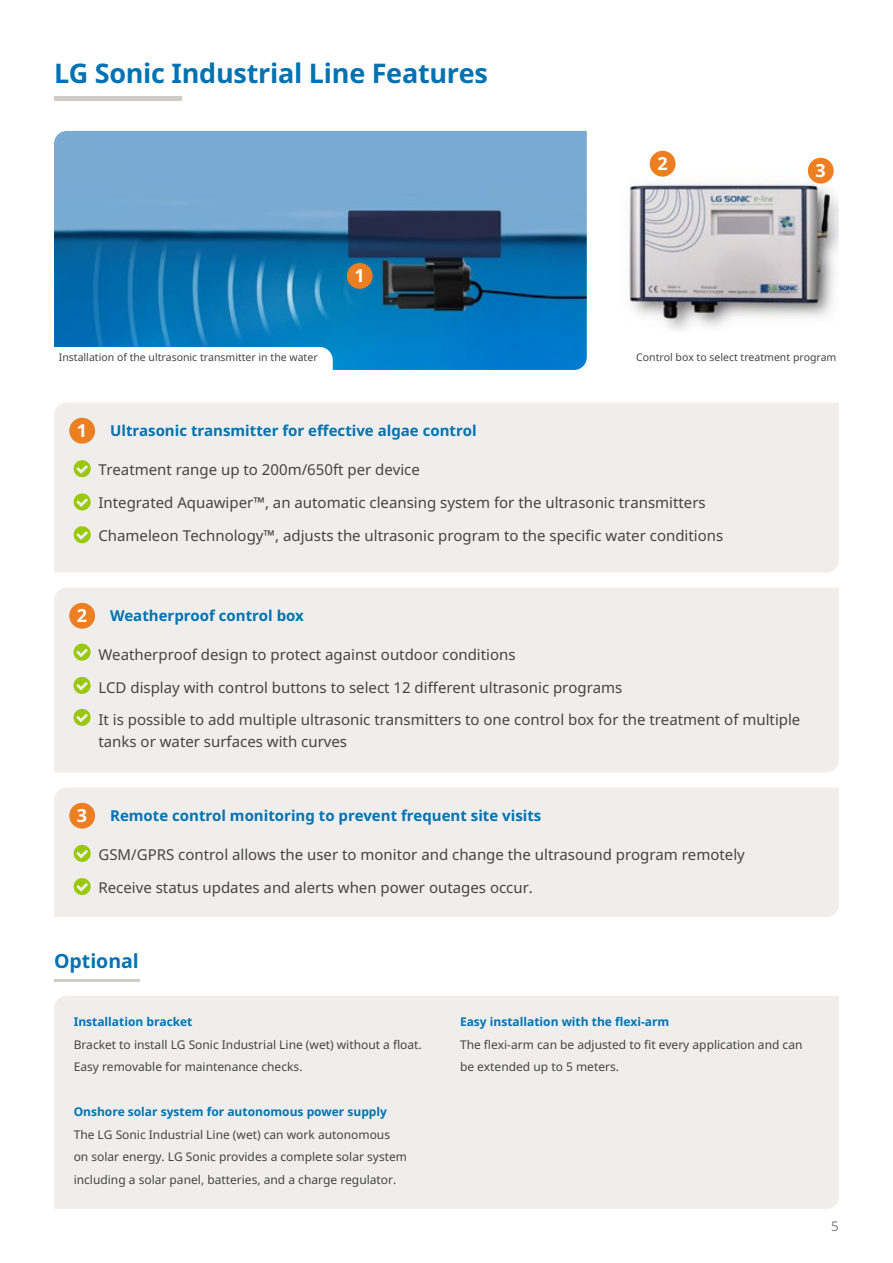
<style>
.page{position:relative;width:893px;height:1263px;background:#fff}
.page>*{position:absolute;margin:0;border:0;box-sizing:border-box;transform-origin:0 0}
.t1{font:700 27px "Noto Sans";letter-spacing:-.01em;color:#0072b2}
.t2{font:700 19.5px "Noto Sans";color:#0072b2}
.t3{font:700 18px "Noto Sans";color:#fff}
.t4{font:15px/32.8px "Noto Sans";color:#444}
.t5{font:700 15px "Noto Sans";color:#0072b2}
.t6{font:13.5px "Noto Sans";color:#7f8080}
.t7{font:12px/22.5px "Noto Sans";color:#444}
.t8{font:700 12px "Noto Sans";color:#0073b3}
.t9{font:10.5px "Noto Sans";color:#444}
</style>
<div class="page">
<hr style="left:54px;top:97px;width:128px;height:4px;background:#cdcccb">
<img style="left:54px;top:131px;width:533px;height:239px">
<div style="left:54px;top:403px;width:785px;height:169px;background:#efeeed"></div>
<div style="left:69px;top:418px;width:26px;height:26px;background:#ed7f23;border-radius:50%"></div>
<svg style="left:74px;top:460px;width:17px;height:17px"></svg>
<svg style="left:74px;top:493px;width:17px;height:17px"></svg>
<svg style="left:74px;top:526px;width:17px;height:17px"></svg>
<div style="left:54px;top:588px;width:785px;height:184px;background:#efeeed"></div>
<div style="left:69px;top:603px;width:26px;height:26px;background:#ed7f23;border-radius:50%"></div>
<svg style="left:74px;top:644px;width:17px;height:17px"></svg>
<svg style="left:74px;top:677px;width:17px;height:17px"></svg>
<svg style="left:74px;top:709px;width:17px;height:17px"></svg>
<div style="left:54px;top:788px;width:785px;height:129px;background:#efeeed"></div>
<div style="left:69px;top:803px;width:26px;height:26px;background:#ed7f23;border-radius:50%"></div>
<svg style="left:74px;top:845px;width:17px;height:17px"></svg>
<svg style="left:74px;top:878px;width:17px;height:17px"></svg>
<div style="left:54px;top:996px;width:785px;height:213px;background:#efeeed"></div>
<hr style="left:54px;top:979px;width:85px;height:3px;background:#cdcccb">
<div style="left:347px;top:263px;width:26px;height:26px;background:#ed7f23;border-radius:50%"></div>
<img style="left:627px;top:170px;width:212px;height:161px">
<svg style="left:54px;top:347px;width:279px;height:23px"></svg>
<div style="left:650px;top:151px;width:26px;height:26px;background:#ed7f23;border-radius:50%"></div>
<div style="left:808px;top:158px;width:26px;height:26px;background:#ed7f23;border-radius:50%"></div>
<h1 class="t1" style="left:54px;top:54px;width:435px">LG Sonic Industrial Line Features</h1>
<p class="t3" style="left:354px;top:263px;width:12px">1</p>
<p class="t3" style="left:657px;top:151px;width:12px">2</p>
<p class="t3" style="left:815px;top:158px;width:12px">3</p>
<p class="t9" style="left:59px;top:350px;width:260px">Installation of the ultrasonic transmitter in the water</p>
<p class="t9" style="left:636px;top:350px;width:202px">Control box to select treatment program</p>
<p class="t3" style="left:77px;top:418px;width:12px">1</p>
<p class="t5" style="left:110px;top:420px;width:368px">Ultrasonic transmitter for effective algae control</p>
<p class="t4" style="left:98px;top:452px;width:323px">Treatment range up to 200m/650ft per device</p>
<p class="t4" style="left:98px;top:486px;width:626px">Integrated Aquawiper™, an automatic cleansing system for the ultrasonic transmitters<br>Chameleon Technology™, adjusts the ultrasonic program to the specific water conditions</p>
<p class="t3" style="left:77px;top:603px;width:12px">2</p>
<p class="t5" style="left:110px;top:605px;width:195px">Weatherproof control box</p>
<p class="t4" style="left:98px;top:637px;width:419px">Weatherproof design to protect against outdoor conditions</p>
<p class="t4" style="left:98px;top:671px;width:703px;line-height:32px">LCD display with control buttons to select 12 different ultrasonic programs<br>It is possible to add multiple ultrasonic transmitters to one control box for the treatment of multiple</p>
<p class="t4" style="left:98px;top:725px;width:250px">tanks or water surfaces with curves</p>
<p class="t3" style="left:77px;top:803px;width:12px">3</p>
<p class="t5" style="left:110px;top:805px;width:433px">Remote control monitoring to prevent frequent site visits</p>
<p class="t4" style="left:98px;top:837px;width:648px">GSM/GPRS control allows the user to monitor and change the ultrasound program remotely</p>
<p class="t4" style="left:98px;top:871px;width:436px">Receive status updates and alerts when power outages occur.</p>
<h2 class="t2" style="left:54px;top:947px;width:86px">Optional</h2>
<p class="t8" style="left:74px;top:1013px;width:120px">Installation bracket</p>
<p class="t7" style="left:74px;top:1033px;width:350px">Bracket to install LG Sonic Industrial Line (wet) without a float.<br>Easy removable for maintenance checks.</p>
<p class="t8" style="left:74px;top:1103px;width:315px">Onshore solar system for autonomous power supply</p>
<p class="t7" style="left:74px;top:1123px;width:335px">The LG Sonic Industrial Line (wet) can work autonomous on solar energy. LG Sonic provides a complete solar system including a solar panel, batteries, and a charge regulator.</p>
<p class="t8" style="left:460px;top:1013px;width:211px">Easy installation with the flexi-arm</p>
<p class="t7" style="left:460px;top:1033px;width:344px">The flexi-arm can be adjusted to fit every application and can be extended up to 5 meters.</p>
<p class="t6" style="left:831px;top:1216px;width:9px">5</p>
</div>
